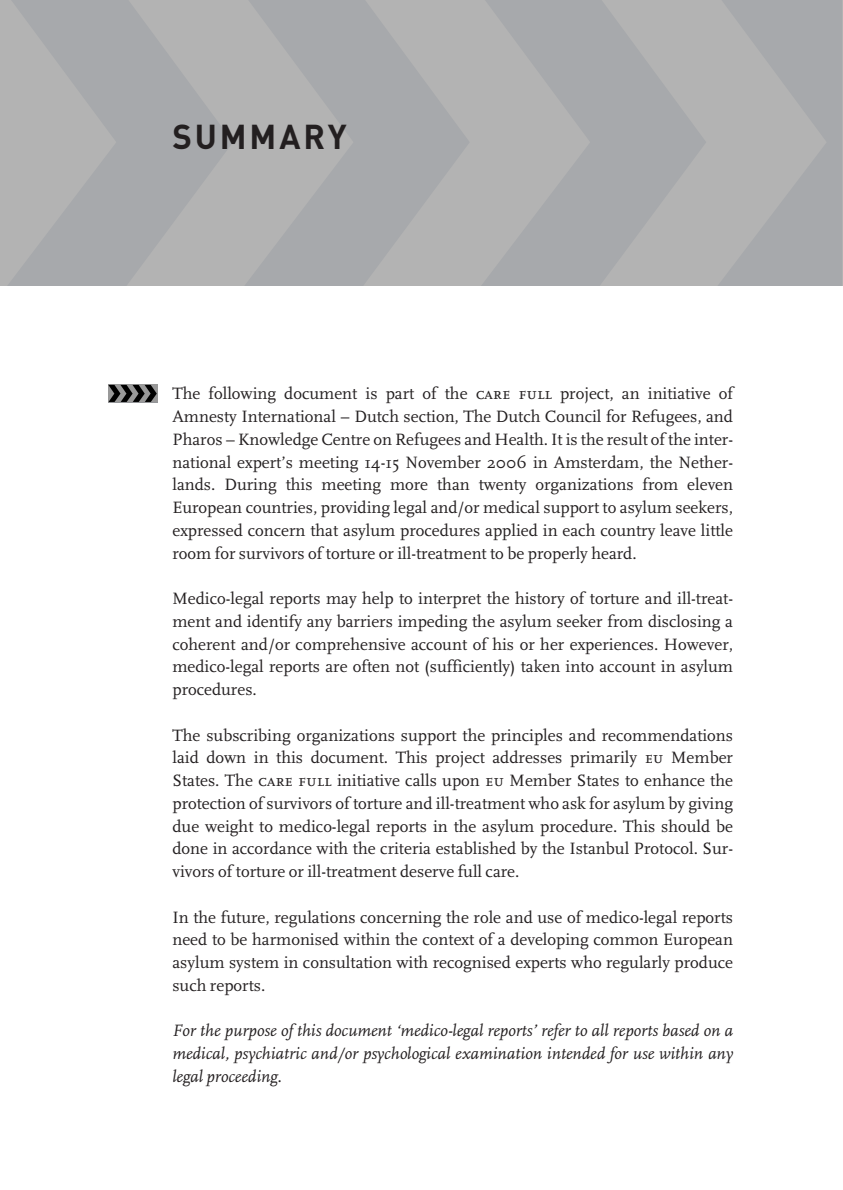
<style>
.page{position:relative;width:843px;height:1190px;background:#fff}
.page>*{position:absolute;margin:0;border:0;box-sizing:border-box;transform-origin:0 0}
.t1{font:700 34.12px "DIN";letter-spacing:.085em;color:#231f20}
.t2{font:17.15px/22.8px "FF Scala";color:#231f20;text-align:justify}
.t3{font:italic 17.15px/22.8px "FF Scala";color:#231f20;text-align:justify}
.s1{font-family:"FF Scala Caps"}
</style>
<div class="page">
<svg style="left:0;top:0;width:843px;height:403px"></svg>
<h1 class="t1" style="left:172px;top:124px;width:176px">SUMMARY</h1>
<p class="t2" style="left:172px;top:383px;width:562px">The following document is part of the <span class="s1">care full</span> project, an initiative of Amnesty International – Dutch section, The Dutch Council for Refugees, and Pharos – Knowledge Centre on Refugees and Health. It is the result of the inter&shy;national expert’s meeting 14-15 November 2006 in Amsterdam, the Nether&shy;lands. During this meeting more than twenty organizations from eleven European countries, providing legal and/or medical support to asylum seekers, expressed concern that asylum procedures applied in each country leave little room for survivors of torture or ill-treatment to be properly heard.</p>
<p class="t2" style="left:172px;top:588px;width:562px">Medico-legal reports may help to interpret the history of torture and ill-treat&shy;ment and identify any barriers impeding the asylum seeker from disclosing a coherent and/or comprehensive account of his or her experiences. However, medico-legal reports are often not (sufficiently) taken into account in asylum procedures.</p>
<p class="t2" style="left:172px;top:725px;width:562px">The subscribing organizations support the principles and recommendations laid down in this document. This project addresses primarily <span class="s1">eu</span> Member States. The <span class="s1">care full</span> initiative calls upon <span class="s1">eu</span> Member States to enhance the protection of survivors of torture and ill-treatment who ask for asylum by giving due weight to medico-legal reports in the asylum procedure. This should be done in accordance with the criteria established by the Istanbul Protocol. Sur&shy;vivors of torture or ill-treatment deserve full care.</p>
<p class="t2" style="left:172px;top:907px;width:562px">In the future, regulations concerning the role and use of medico-legal reports need to be harmonised within the context of a developing common European asylum system in consultation with recognised experts who regularly produce such reports.</p>
<p class="t3" style="left:172px;top:1020px;width:562px">For the purpose of this document ‘medico-legal reports’ refer to all reports based on a medical, psychiatric and/or psychological examination intended for use within any legal proceeding.</p>
</div>
